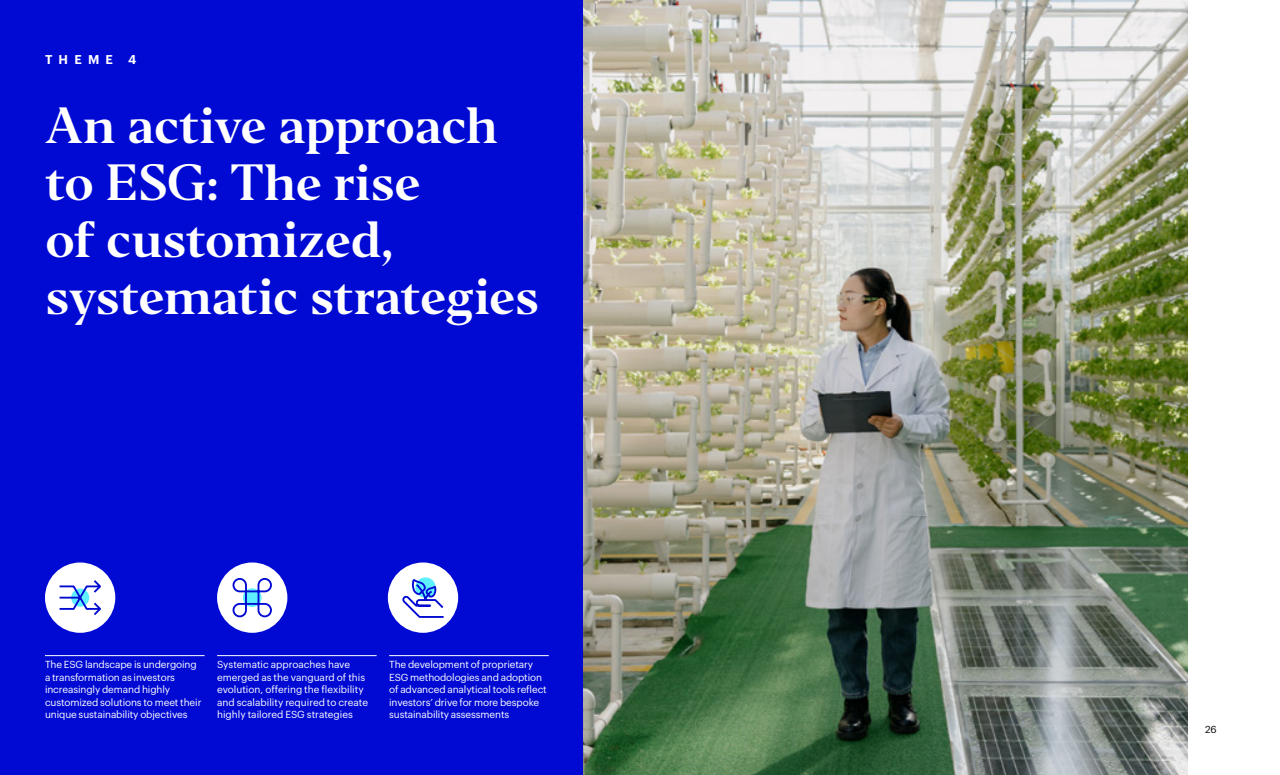
<style>
.page{position:relative;width:1280px;height:775px;background:#fff}
.page>*{position:absolute;margin:0;border:0;box-sizing:border-box;transform-origin:0 0}
.Sec-Div_-_H2{font:47.5px/57px "Invesco Editor";letter-spacing:-.02em;color:#fff}
.Sec-Div_-_H2-2{font:600 12.5px "Graphik";letter-spacing:.495em;color:#fff}
.Body__P{font:10px/12.5px "Graphik";letter-spacing:-.01em;color:#fff}
.t1{font:10px "Graphik";color:#000}
</style>
<div class="page">
<img style="left:583px;top:0;width:605px;height:775px">
<div style="left:0;top:0;width:583px;height:775px;background:#000ad2"></div>
<hr style="left:45px;top:655px;width:160px;height:1px;background:#fff">
<hr style="left:217px;top:655px;width:160px;height:1px;background:#fff">
<hr style="left:389px;top:655px;width:160px;height:1px;background:#fff">
<div style="left:388px;top:562px;width:70px;height:71px;background:#fff;border-radius:50%"></div>
<svg style="left:402px;top:577px;width:42px;height:41px"></svg>
<div style="left:45px;top:562px;width:70px;height:71px;background:#fff;border-radius:50%"></div>
<svg style="left:59px;top:580px;width:42px;height:35px"></svg>
<div style="left:217px;top:562px;width:70px;height:71px;background:#fff;border-radius:50%"></div>
<svg style="left:232px;top:578px;width:40px;height:40px"></svg>
<h2 class="Sec-Div_-_H2-2" style="left:45px;top:50px;width:93px">THEME 4</h2>
<h2 class="Sec-Div_-_H2" style="left:45px;top:98px;width:496px">An active approach to ESG: The rise<br>of customized, systematic strategies</h2>
<p class="Body__P" style="left:45px;top:658px;width:158px">The ESG landscape is undergoing a transformation as investors increasingly demand highly customized solutions to meet their unique sustainability objectives</p>
<p class="Body__P" style="left:217px;top:658px;width:153px">Systematic approaches have emerged as the vanguard of this evolution, offering the flexibility and scalability required to create highly tailored ESG strategies</p>
<p class="Body__P" style="left:389px;top:658px;width:159px">The development of proprietary ESG methodologies and adoption of advanced analytical tools reflect investors’ drive for more bespoke sustainability assessments</p>
<p class="t1" style="left:1205px;top:721px;width:13px">26</p>
</div>
